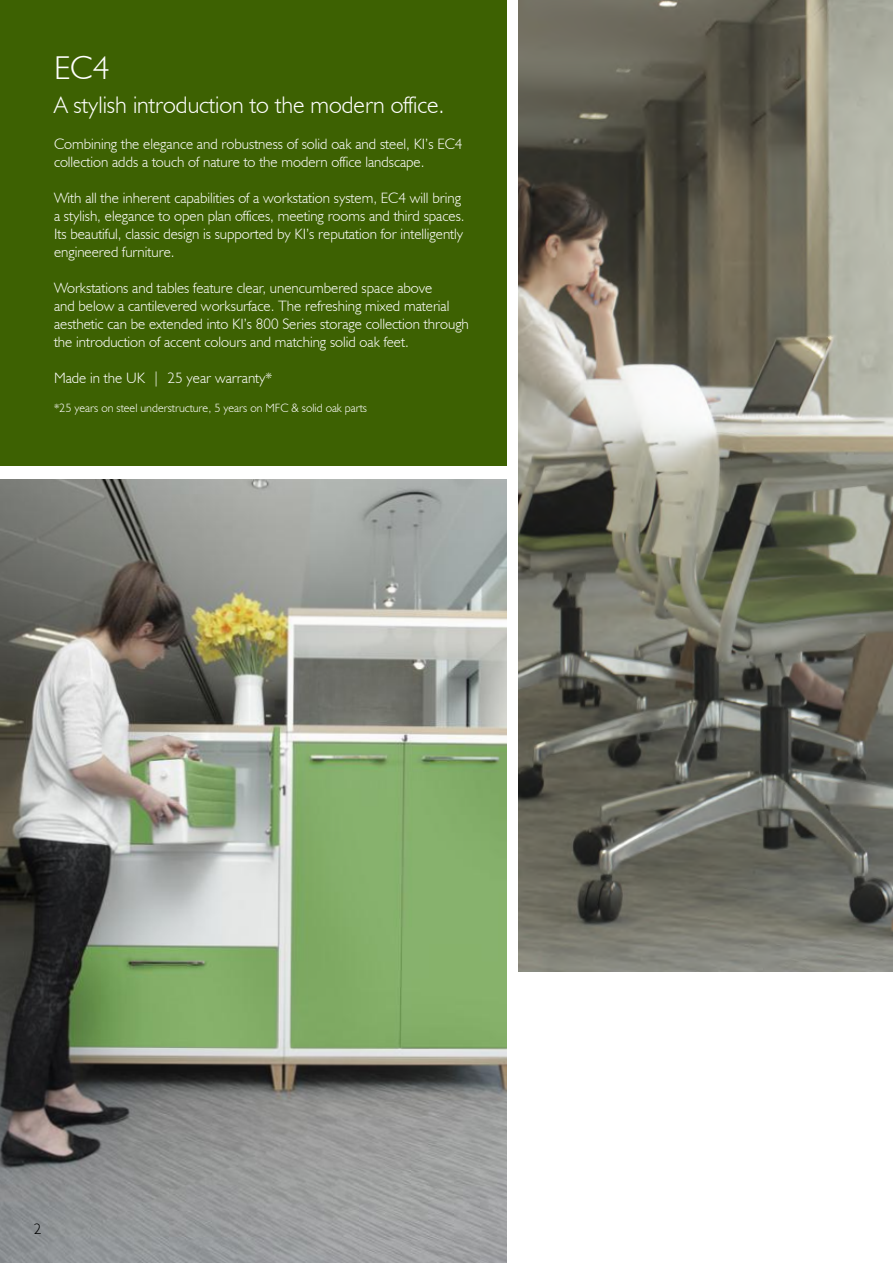
<style>
.page{position:relative;width:893px;height:1263px;background:#fff}
.page>*{position:absolute;margin:0;border:0;box-sizing:border-box;transform-origin:0 0}
.t1{font:300 33px "Humanist 521 BT";color:#fff}
.t2{font:300 24px "Humanist 521 BT";color:#fff}
.t3{font:300 15px/18px "Humanist 521 BT";color:#fff}
.t4{font:300 15px "Humanist 521 BT";color:#000}
.t5{font:300 12px "Humanist 521 BT";color:#fff}
</style>
<div class="page">
<img style="left:0;top:479px;width:506px;height:784px">
<img style="left:519px;top:0;width:374px;height:972px">
<div style="left:0;top:0;width:506px;height:466px;background:#3d6102"></div>
<h1 class="t1" style="left:54px;top:48px;width:57px">EC4</h1>
<h2 class="t2" style="left:54px;top:90px;width:392px">A stylish introduction to the modern office.</h2>
<p class="t3" style="left:54px;top:135px;width:410px">Combining the elegance and robustness of solid oak and steel, KI’s EC4 collection adds a touch of nature to the modern office landscape.</p>
<p class="t3" style="left:54px;top:189px;width:412px">With all the inherent capabilities of a workstation system, EC4 will bring a stylish, elegance to open plan offices, meeting rooms and third spaces.<br>Its beautiful, classic design is supported by KI’s reputation for intelligently engineered furniture.</p>
<p class="t3" style="left:54px;top:279px;width:416px">Workstations and tables feature clear, unencumbered space above<br>and below a cantilevered worksurface. The refreshing mixed material aesthetic can be extended into KI’s 800 Series storage collection through the introduction of accent colours and matching solid oak feet.</p>
<p class="t3" style="left:54px;top:369px;width:220px">Made in the UK | 25 year warranty*</p>
<p class="t5" style="left:54px;top:401px;width:315px">*25 years on steel understructure, 5 years on MFC &amp; solid oak parts</p>
<p class="t4" style="left:34px;top:1219px;width:9px">2</p>
</div>
